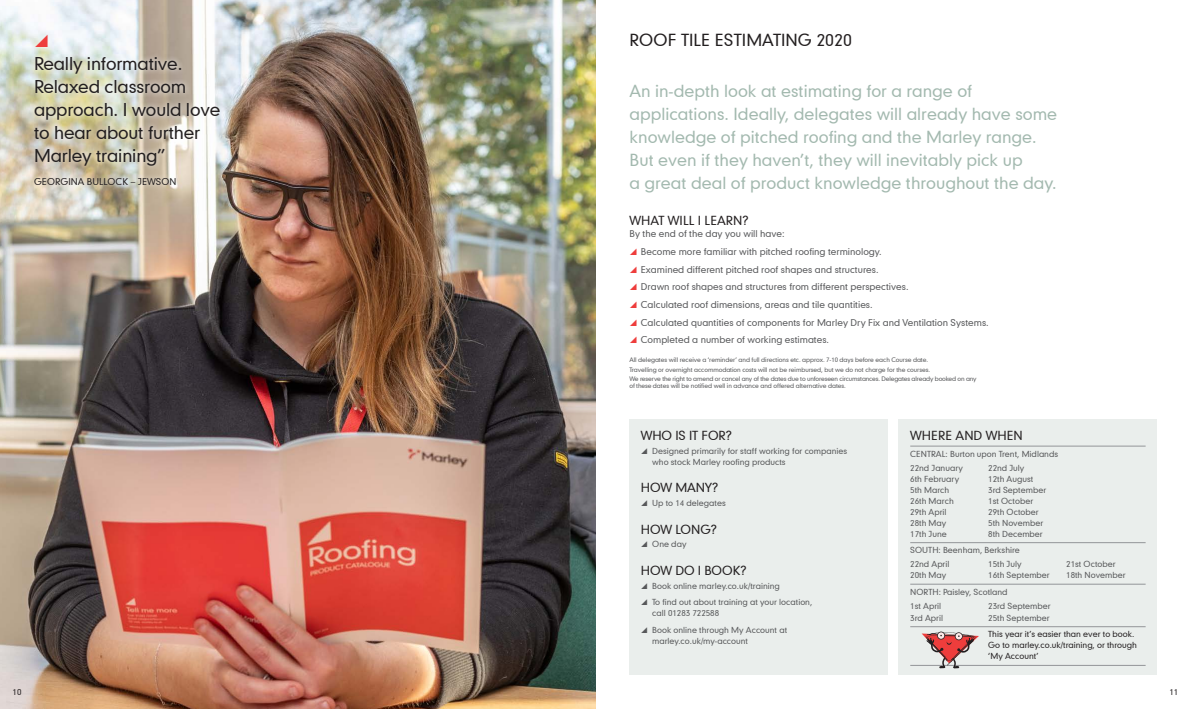
<style>
.page{position:relative;width:1191px;height:709px;background:#fff}
.page>*{position:absolute;margin:0;border:0;box-sizing:border-box;transform-origin:0 0}
.Intro_20pt_Lt_Grey{font:17px/23px "Geometric 706 BT Medium B";letter-spacing:-.01em;color:#231f20}
.Intro_20pt_Lt_Grey-2{font:16px/23px "Geometric 706 BT Medium B";color:#a3b9af}
.Headings_16pt_Caps{font:16px "Geometric 706 BT Medium B";color:#231f20}
.Subhead_9pt_Caps_B{font:12px "Geometric 706 BT Medium B";letter-spacing:-.01em;color:#231f20}
.Subhead_12pt_Caps{font:12px "Geometric 706 BT Medium B";color:#231f20}
.Body_9pt_Grey{font:9px "Geometric 706 BT Medium B";color:#57585a}
.Body_9pt_Grey-2{font:9px "Geometric 706 BT Medium B";color:#231f20}
.Table_6pt_Grey{font:8px "Geometric 706 BT Medium B";color:#57585a}
.Body_8pt_Grey{font:8px/11px "Geometric 706 BT Medium B";color:#57585a}
.Table_6pt_Grey-2{font:8px/11px "Geometric 706 BT Medium B";color:#231f20}
.t1{font:6px/7px "Geometric 706 BT Medium B";letter-spacing:-.01em;color:#57585a}
</style>
<div class="page">
<img style="left:0;top:0;width:595px;height:709px">
<div style="left:629px;top:420px;width:258px;height:255px;background:#eaeeec"></div>
<div style="left:899px;top:420px;width:258px;height:255px;background:#eaeeec"></div>
<hr style="left:910px;top:446px;width:235px;height:1px;background:#939598">
<hr style="left:910px;top:542px;width:235px;height:1px;background:#939598">
<hr style="left:910px;top:584px;width:235px;height:1px;background:#939598">
<hr style="left:910px;top:626px;width:235px;height:1px;background:#939598">
<hr style="left:910px;top:665px;width:235px;height:1px;background:#939598">
<svg style="left:29px;top:30px;width:196px;height:161px"></svg>
<svg style="left:921px;top:631px;width:58px;height:37px"></svg>
<svg style="left:35px;top:34px;width:13px;height:13px"></svg>
<p class="Intro_20pt_Lt_Grey" style="left:34px;top:52px;width:188px">Really informative.<br>Relaxed classroom approach. I would love to hear about further<br>Marley training”</p>
<p class="Body_9pt_Grey-2" style="left:34px;top:176px;width:144px">GEORGINA BULLOCK – JEWSON</p>
<p class="Headings_16pt_Caps" style="left:629px;top:29px;width:224px">ROOF TILE ESTIMATING 2020</p>
<p class="Intro_20pt_Lt_Grey-2" style="left:629px;top:79px;width:429px">An in-depth look at estimating for a range of applications. Ideally, delegates will already have some knowledge of pitched roofing and the Marley range.<br>But even if they haven’t, they will inevitably pick up<br>a great deal of product knowledge throughout the day.</p>
<p class="Subhead_12pt_Caps" style="left:629px;top:213px;width:120px">WHAT WILL I LEARN?</p>
<p class="Body_9pt_Grey" style="left:629px;top:228px;width:157px">By the end of the day you will have:</p>
<p class="Body_9pt_Grey" style="left:641px;top:246px;width:242px">Become more familiar with pitched roofing terminology.</p>
<p class="Body_9pt_Grey" style="left:641px;top:263px;width:239px">Examined different pitched roof shapes and structures.</p>
<p class="Body_9pt_Grey" style="left:641px;top:281px;width:269px">Drawn roof shapes and structures from different perspectives.</p>
<p class="Body_9pt_Grey" style="left:641px;top:299px;width:233px">Calculated roof dimensions, areas and tile quantities.</p>
<p class="Body_9pt_Grey" style="left:641px;top:316px;width:349px">Calculated quantities of components for Marley Dry Fix and Ventilation Systems.</p>
<p class="Body_9pt_Grey" style="left:641px;top:334px;width:190px">Completed a number of working estimates.</p>
<p class="t1" style="left:629px;top:356px;width:300px">All delegates will receive a ‘reminder’ and full directions etc. approx. 7-10 days before each Course date.</p>
<p class="t1" style="left:629px;top:366px;width:302px">Travelling or overnight accommodation costs will not be reimbursed, but we do not charge for the courses.</p>
<p class="t1" style="left:629px;top:375px;width:349px">We reserve the right to amend or cancel any of the dates due to unforeseen circumstances. Delegates already booked on any of these dates will be notified well in advance and offered alternative dates.</p>
<p class="Subhead_9pt_Caps_B" style="left:641px;top:427px;width:92px">WHO IS IT FOR?</p>
<p class="Body_8pt_Grey" style="left:652px;top:445px;width:197px">Designed primarily for staff working for companies who stock Marley roofing products</p>
<p class="Subhead_9pt_Caps_B" style="left:641px;top:480px;width:79px">HOW MANY?</p>
<p class="Body_8pt_Grey" style="left:652px;top:497px;width:75px">Up to 14 delegates</p>
<p class="Subhead_9pt_Caps_B" style="left:641px;top:521px;width:77px">HOW LONG?</p>
<p class="Body_8pt_Grey" style="left:652px;top:538px;width:36px">One day</p>
<p class="Subhead_9pt_Caps_B" style="left:641px;top:562px;width:107px">HOW DO I BOOK?</p>
<p class="Body_8pt_Grey" style="left:652px;top:580px;width:129px">Book online marley.co.uk/training</p>
<p class="Body_8pt_Grey" style="left:652px;top:596px;width:162px">To find out about training at your location, call 01283 722588</p>
<p class="Body_8pt_Grey" style="left:652px;top:624px;width:136px">Book online through My Account at marley.co.uk/my-account</p>
<p class="Subhead_12pt_Caps" style="left:910px;top:427px;width:114px">WHERE AND WHEN</p>
<p class="Table_6pt_Grey" style="left:910px;top:448px;width:149px">CENTRAL: Burton upon Trent, Midlands</p>
<p class="Table_6pt_Grey" style="left:910px;top:462px;width:54px">22nd January</p>
<p class="Table_6pt_Grey" style="left:988px;top:462px;width:38px">22nd July</p>
<p class="Table_6pt_Grey" style="left:910px;top:473px;width:50px">6th February</p>
<p class="Table_6pt_Grey" style="left:988px;top:473px;width:47px">12th August</p>
<p class="Table_6pt_Grey" style="left:910px;top:484px;width:41px">5th March</p>
<p class="Table_6pt_Grey" style="left:988px;top:484px;width:59px">3rd September</p>
<p class="Table_6pt_Grey" style="left:910px;top:495px;width:45px">26th March</p>
<p class="Table_6pt_Grey" style="left:988px;top:495px;width:46px">1st October</p>
<p class="Table_6pt_Grey" style="left:910px;top:506px;width:38px">29th April</p>
<p class="Table_6pt_Grey" style="left:988px;top:506px;width:52px">29th October</p>
<p class="Table_6pt_Grey" style="left:910px;top:517px;width:38px">28th May</p>
<p class="Table_6pt_Grey" style="left:988px;top:517px;width:56px">5th November</p>
<p class="Table_6pt_Grey" style="left:910px;top:528px;width:38px">17th June</p>
<p class="Table_6pt_Grey" style="left:988px;top:528px;width:56px">8th December</p>
<p class="Table_6pt_Grey" style="left:910px;top:545px;width:111px">SOUTH: Beenham, Berkshire</p>
<p class="Table_6pt_Grey" style="left:910px;top:559px;width:41px">22nd April</p>
<p class="Table_6pt_Grey" style="left:988px;top:559px;width:35px">15th July</p>
<p class="Table_6pt_Grey" style="left:1066px;top:559px;width:51px">21st October</p>
<p class="Table_6pt_Grey" style="left:910px;top:570px;width:38px">20th May</p>
<p class="Table_6pt_Grey" style="left:988px;top:570px;width:63px">16th September</p>
<p class="Table_6pt_Grey" style="left:1066px;top:570px;width:61px">18th November</p>
<p class="Table_6pt_Grey" style="left:910px;top:586px;width:99px">NORTH: Paisley, Scotland</p>
<p class="Table_6pt_Grey" style="left:910px;top:600px;width:32px">1st April</p>
<p class="Table_6pt_Grey" style="left:988px;top:600px;width:64px">23rd September</p>
<p class="Table_6pt_Grey" style="left:910px;top:612px;width:34px">3rd April</p>
<p class="Table_6pt_Grey" style="left:988px;top:612px;width:63px">25th September</p>
<p class="Table_6pt_Grey-2" style="left:988px;top:628px;width:150px">This year it’s easier than ever to book.<br>Go to marley.co.uk/training, or through ‘My Account’</p>
<p class="Table_6pt_Grey-2" style="left:13px;top:686px;width:10px">10</p>
<p class="Table_6pt_Grey-2" style="left:1169px;top:686px;width:10px">11</p>
</div>
